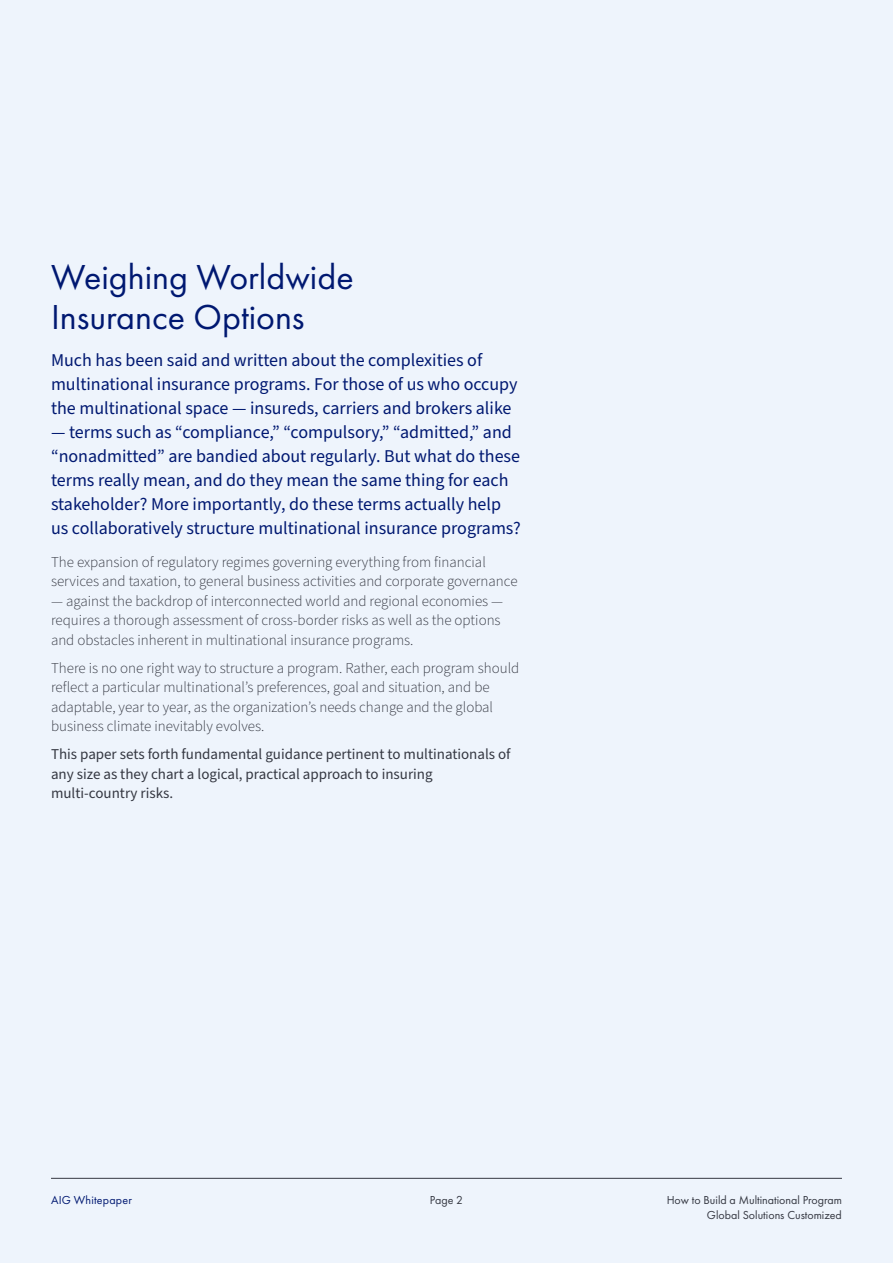
<style>
.page{position:relative;width:893px;height:1263px;background:#eef4fc}
.page>*{position:absolute;margin:0;border:0;box-sizing:border-box;transform-origin:0 0}
.t1{font:36px/40.5px "Futura PT";color:#001871}
.t2{font:18px/24px "Source Sans Pro";color:#001871}
.t3{font:300 15px/19.5px "Source Sans Pro";color:#343741}
.t4{font:15px/19.5px "Source Sans Pro";color:#343741}
.t5{font:12px/14.4px "Futura PT";color:#343741;text-align:right}
.t6{font:12px "Futura PT";letter-spacing:.02em;color:#001871}
</style>
<div class="page">
<hr style="left:51px;top:1178px;width:791px;height:1px;background:#343741">
<h2 class="t1" style="left:51px;top:256px;width:304px">Weighing Worldwide<br>Insurance Options</h2>
<p class="t2" style="left:51px;top:349px;width:468px">Much has been said and written about the complexities of multinational insurance programs. For those of us who occupy the multinational space — insureds, carriers and brokers alike</p>
<p class="t2" style="left:51px;top:421px;width:471px">— terms such as “compliance,” “compulsory,” “admitted,” and “nonadmitted” are bandied about regularly. But what do these terms really mean, and do they mean the same thing for each stakeholder? More importantly, do these terms actually help us collaboratively structure multinational insurance programs?</p>
<p class="t3" style="left:51px;top:552px;width:468px">The expansion of regulatory regimes governing everything from financial services and taxation, to general business activities and corporate governance</p>
<p class="t3" style="left:51px;top:591px;width:454px">— against the backdrop of interconnected world and regional economies — requires a thorough assessment of cross-border risks as well as the options and obstacles inherent in multinational insurance programs.</p>
<p class="t3" style="left:51px;top:658px;width:470px">There is no one right way to structure a program. Rather, each program should reflect a particular multinational’s preferences, goal and situation, and be adaptable, year to year, as the organization’s needs change and the global business climate inevitably evolves.</p>
<p class="t4" style="left:51px;top:745px;width:461px">This paper sets forth fundamental guidance pertinent to multinationals of any size as they chart a logical, practical approach to insuring multi-country risks.</p>
<p class="t6" style="left:51px;top:1193px;width:82px">AIG Whitepaper</p>
<p class="t5" style="left:430px;top:1193px;width:35px">Page 2</p>
<p class="t5" style="left:667px;top:1193px;width:177px">How to Build a Multinational Program<br>Global Solutions Customized</p>
</div>
